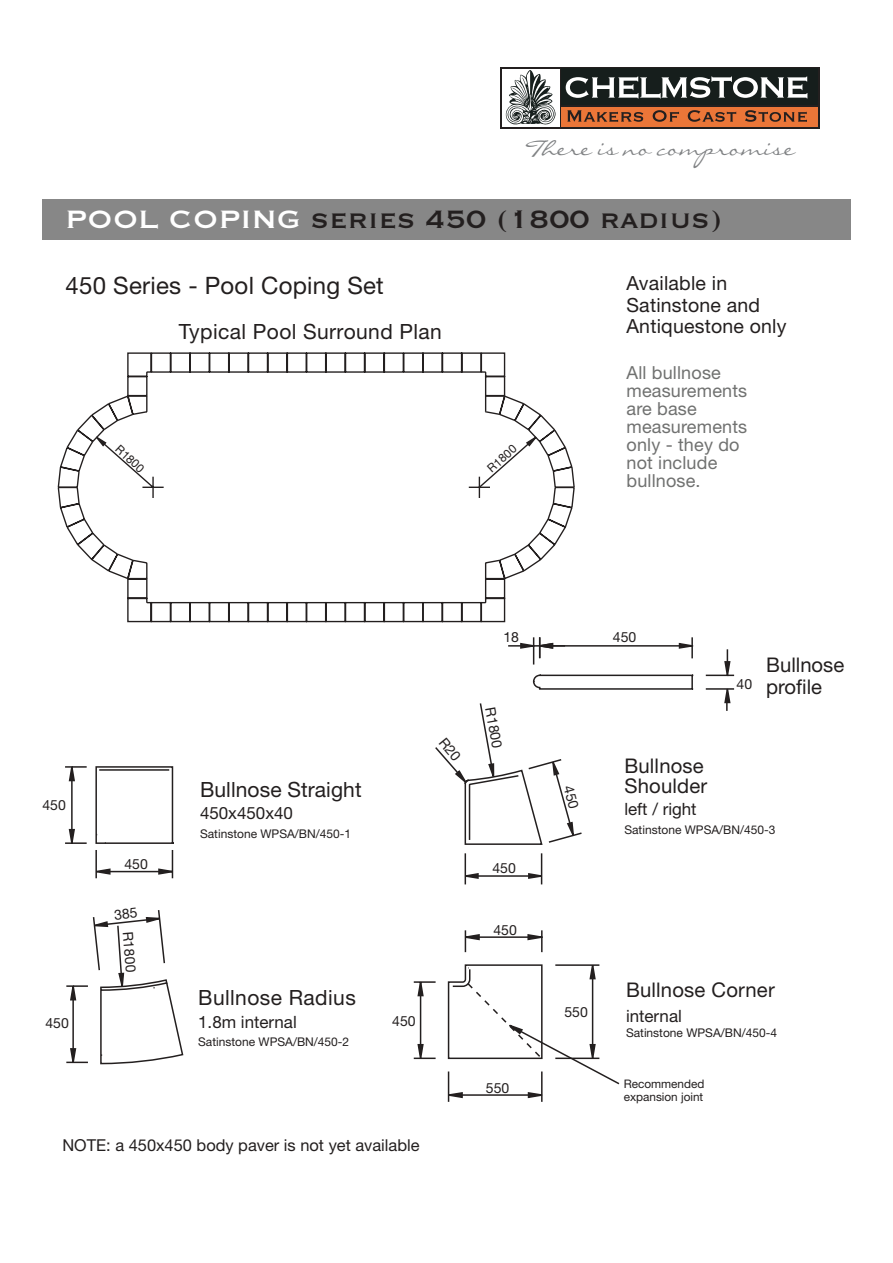
<style>
.page{position:relative;width:893px;height:1263px;background:#fff}
.page>*{position:absolute;margin:0;border:0;box-sizing:border-box;transform-origin:0 0}
.t1{font:33px "Copperplate Thirty One BC";color:#231f1f}
.t2{font:24px "Helvetica Neue";letter-spacing:.01em;color:#231f1f}
.t3{font:21px "Helvetica Neue";letter-spacing:.02em;color:#231f1f}
.t4{font:20.55px "Liorah BT";color:#808284}
.t5{font:20.25px/21.6px "Helvetica Neue";letter-spacing:.01em;color:#231f1f}
.t6{font:19.5px/21.6px "Helvetica Neue";letter-spacing:.01em;color:#231f1f}
.t7{font:18px/18px "Helvetica Neue";letter-spacing:.01em;color:#707170}
.t8{font:16.95px "Helvetica Neue";color:#231f1f}
.t9{font:16.35px "Helvetica Neue";color:#231f1f}
.t10{font:14.1px "Helvetica Neue";color:#231f1f}
.t11{font:12px "Helvetica Neue";color:#231f1f}
.t12{font:11.85px "Helvetica Neue";color:#231f1f}
.t13{font:11.7px/13.4px "Helvetica Neue";color:#231f1f}
.s1{color:#fff}
</style>
<div class="page">
<svg style="left:152px;top:352px;width:250px;height:21px"></svg>
<svg style="left:402px;top:352px;width:104px;height:42px"></svg>
<svg style="left:57px;top:394px;width:518px;height:92px"></svg>
<svg style="left:65px;top:352px;width:87px;height:97px"></svg>
<svg style="left:57px;top:486px;width:518px;height:137px"></svg>
<hr style="left:65px;top:842px;width:22px;height:2px;background:#231f1f">
<hr style="left:65px;top:766px;width:22px;height:2px;background:#231f1f">
<svg style="left:68px;top:766px;width:106px;height:112px"></svg>
<hr style="left:541px;top:853px;width:1px;height:31px;background:#231f1f">
<hr style="left:464px;top:853px;width:2px;height:31px;background:#231f1f">
<hr style="left:465px;top:875px;width:76px;height:2px;background:#231f1f">
<svg style="left:527px;top:872px;width:16px;height:8px"></svg>
<svg style="left:464px;top:872px;width:15px;height:8px"></svg>
<hr style="left:541px;top:1072px;width:1px;height:30px;background:#231f1f">
<hr style="left:448px;top:1072px;width:1px;height:30px;background:#231f1f">
<svg style="left:413px;top:930px;width:207px;height:169px"></svg>
<div style="left:43px;top:199px;width:807px;height:40px;background:#878787"></div>
<div style="left:500px;top:67px;width:319px;height:61px;background:linear-gradient(to bottom,#231f1f,#231f1f)"></div>
<div style="left:502px;top:69px;width:57px;height:57px;background:#fff"></div>
<div style="left:561px;top:107px;width:256px;height:19px;background:#eb7638"></div>
<div style="left:561px;top:69px;width:256px;height:36px;background:#161e1c"></div>
<svg style="left:565px;top:76px;width:242px;height:22px"></svg>
<svg style="left:567px;top:110px;width:76px;height:12px"></svg>
<svg style="left:652px;top:110px;width:27px;height:12px"></svg>
<svg style="left:687px;top:110px;width:49px;height:12px"></svg>
<svg style="left:745px;top:110px;width:62px;height:12px"></svg>
<svg style="left:505px;top:70px;width:50px;height:57px"></svg>
<svg style="left:66px;top:910px;width:118px;height:155px"></svg>
<svg style="left:435px;top:637px;width:299px;height:208px"></svg>
<h3 class="t4" style="left:527px;top:136px;width:269px">There is no compromise</h3>
<h1 class="t1" style="left:65px;top:197px;width:659px"><span class="s1">POOL COPING</span> series 450 (1800 radius)</h1>
<h2 class="t2" style="left:66px;top:277px;width:320px">450 Series - Pool Coping Set</h2>
<h3 class="t3" style="left:179px;top:324px;width:264px">Typical Pool Surround Plan</h3>
<p class="t12" style="left:120px;top:444px;width:36px;rotate:43deg">R1800</p>
<p class="t12" style="left:486px;top:467px;width:36px;rotate:-42deg">R1800</p>
<h3 class="t6" style="left:626px;top:274px;width:161px">Available in<br>Satinstone and<br>Antiquestone only</h3>
<h3 class="t7" style="left:626px;top:365px;width:122px">All bullnose measurements are base measurements only - they do not include bullnose.</h3>
<p class="t10" style="left:42px;top:800px;width:25px">450</p>
<p class="t10" style="left:45px;top:1018px;width:25px">450</p>
<p class="t10" style="left:124px;top:859px;width:25px">450</p>
<p class="t10" style="left:133px;top:931px;width:42px;rotate:85deg">R1800</p>
<h3 class="t3" style="left:200px;top:782px;width:163px">Bullnose Straight</h3>
<h3 class="t8" style="left:200px;top:807px;width:94px">450x450x40</h3>
<p class="t11" style="left:200px;top:829px;width:152px">Satinstone WPSA/BN/450-1</p>
<h3 class="t3" style="left:198px;top:990px;width:159px">Bullnose Radius</h3>
<h3 class="t8" style="left:198px;top:1016px;width:100px">1.8m internal</h3>
<p class="t11" style="left:198px;top:1037px;width:152px">Satinstone WPSA/BN/450-2</p>
<p class="t10" style="left:392px;top:1016px;width:25px">450</p>
<h3 class="t9" style="left:62px;top:1140px;width:358px">NOTE: a 450x450 body paver is not yet available</h3>
<p class="t10" style="left:503px;top:632px;width:17px">18</p>
<p class="t10" style="left:613px;top:632px;width:25px">450</p>
<p class="t10" style="left:495px;top:707px;width:43px;rotate:80deg">R1800</p>
<h3 class="t5" style="left:736px;top:656px;width:109px;text-indent:30px">Bullnose<br><sup>40</sup> profile</h3>
<p class="t10" style="left:492px;top:863px;width:25px">450</p>
<p class="t10" style="left:493px;top:925px;width:25px">450</p>
<h3 class="t5" style="left:624px;top:758px;width:84px;line-height:20.2px">Bullnose<br>Shoulder</h3>
<h3 class="t8" style="left:624px;top:803px;width:74px">left / right</h3>
<p class="t11" style="left:624px;top:825px;width:152px">Satinstone WPSA/BN/450-3</p>
<p class="t10" style="left:564px;top:1007px;width:25px">550</p>
<h3 class="t5" style="left:626px;top:981px;width:150px">Bullnose Corner</h3>
<h3 class="t8" style="left:626px;top:1009px;width:57px">internal</h3>
<p class="t11" style="left:626px;top:1028px;width:152px">Satinstone WPSA/BN/450-4</p>
<p class="t10" style="left:486px;top:1082px;width:25px">550</p>
<p class="t13" style="left:623px;top:1078px;width:82px">Recommended expansion joint</p>
</div>
